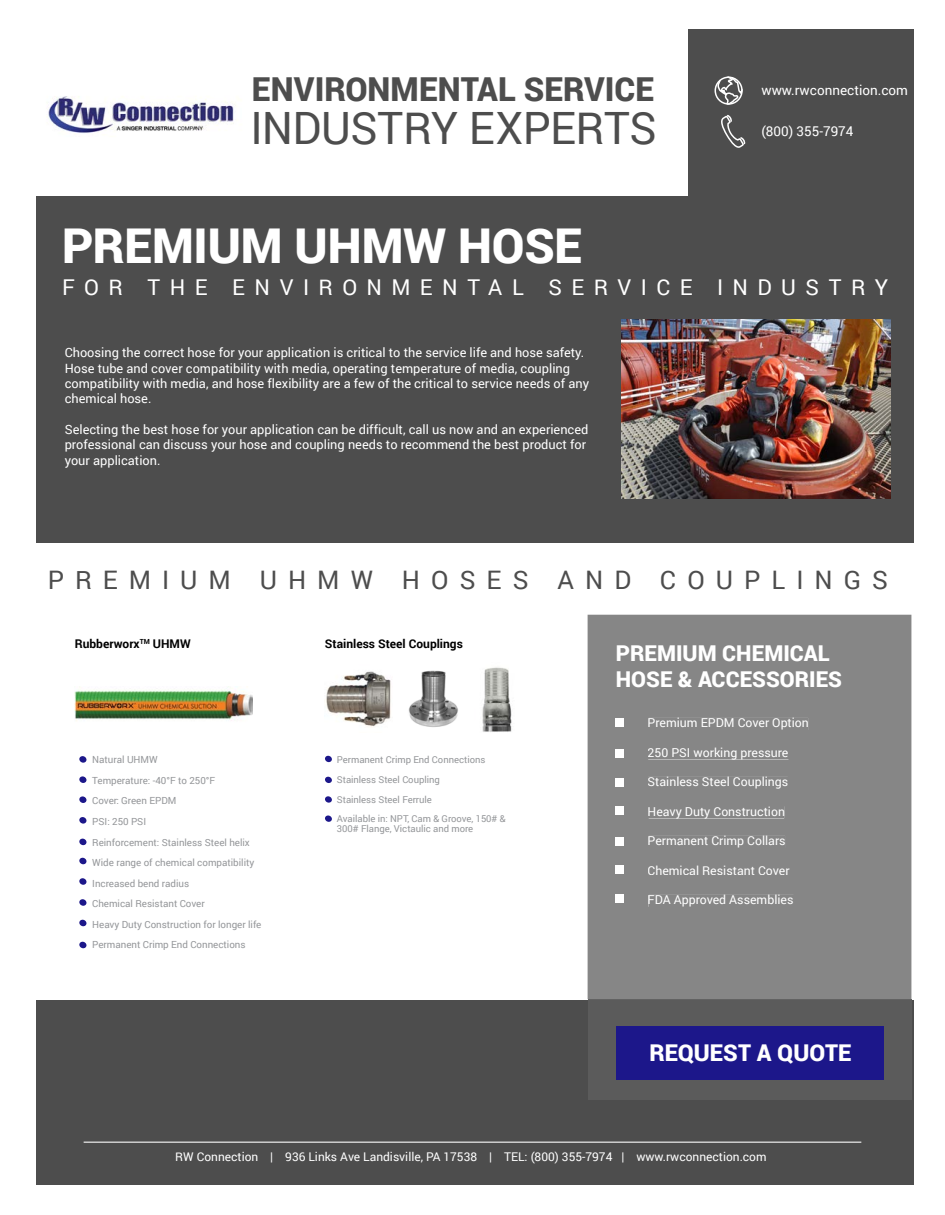
<style>
.page{position:relative;width:945px;height:1215px;background:#fff}
.page>*{position:absolute;margin:0;border:0;box-sizing:border-box;transform-origin:0 0}
.t1{font:900 48px "Roboto";letter-spacing:-.005em;color:#fff}
.t2{font:44.55px "Roboto";letter-spacing:-.01em;color:#4d4d4d}
.t3{font:900 33px "Roboto";letter-spacing:.005em;color:#4d4d4d}
.t4{font:25.5px "Roboto";letter-spacing:.435em;color:#4d4d4d}
.t5{font:900 23.1px "Roboto";color:#fff}
.t6{font:900 21.9px/26.2px "Roboto";color:#fff}
.t7{font:21.75px "Roboto";letter-spacing:.435em;color:#fff}
.t8{font:13.5px "Roboto";color:#fff}
.t9{font:12.75px/15.3px "Roboto";color:#fff}
.t10{font:12.3px "Roboto";color:#fff}
.t11{font:12px "Roboto";color:#fff}
.t12{font:700 12px "Roboto";color:#000}
.t13{font:9.75px/20.5px "Roboto";letter-spacing:-.005em;color:#95979a}
.t14{font:9.45px/20px "Roboto";letter-spacing:-.005em;color:#95979a}
</style>
<div class="page">
<div style="left:36px;top:30px;width:878px;height:1155px;background:#4d4d4d"></div>
<div style="left:13px;top:543px;width:913px;height:456px;background:#fff"></div>
<div style="left:715px;top:76px;width:28px;height:29px;border:2px solid #fff;border-radius:50%"></div>
<svg style="left:717px;top:76px;width:26px;height:29px"></svg>
<svg style="left:721px;top:114px;width:25px;height:34px"></svg>
<div style="left:27px;top:14px;width:661px;height:182px;background:#fff"></div>
<hr style="left:84px;top:1141px;width:777px;height:2px;background:#cfcfcf">
<div style="left:588px;top:999px;width:323px;height:101px;background:#5b5b5b"></div>
<div style="left:588px;top:615px;width:323px;height:384px;background:#868686"></div>
<div style="left:616px;top:1026px;width:267px;height:54px;background:#1c178a"></div>
<img style="left:621px;top:319px;width:269px;height:179px">
<div style="left:649px;top:718px;width:159px;height:12px;background:#868686"></div>
<div style="left:648px;top:747px;width:140px;height:12px;background:#868686"></div>
<div style="left:648px;top:777px;width:140px;height:12px;background:#868686"></div>
<div style="left:649px;top:806px;width:135px;height:12px;background:#868686"></div>
<div style="left:649px;top:836px;width:136px;height:12px;background:#868686"></div>
<div style="left:648px;top:865px;width:142px;height:10px;background:#868686"></div>
<div style="left:649px;top:895px;width:144px;height:12px;background:#868686"></div>
<div style="left:615px;top:719px;width:9px;height:8px;background:#fff"></div>
<div style="left:615px;top:749px;width:9px;height:8px;background:#fff"></div>
<div style="left:615px;top:779px;width:9px;height:8px;background:#fff"></div>
<div style="left:615px;top:807px;width:9px;height:8px;background:#fff"></div>
<div style="left:615px;top:837px;width:9px;height:9px;background:#fff"></div>
<div style="left:615px;top:865px;width:9px;height:9px;background:#fff"></div>
<div style="left:615px;top:895px;width:9px;height:8px;background:#fff"></div>
<div style="left:79px;top:756px;width:7px;height:7px;background:#1c178a;border-radius:50%"></div>
<div style="left:79px;top:776px;width:7px;height:7px;background:#1c178a;border-radius:50%"></div>
<div style="left:79px;top:796px;width:7px;height:7px;background:#1c178a;border-radius:50%"></div>
<div style="left:79px;top:817px;width:7px;height:7px;background:#1c178a;border-radius:50%"></div>
<div style="left:79px;top:838px;width:7px;height:7px;background:#1c178a;border-radius:50%"></div>
<div style="left:79px;top:858px;width:7px;height:6px;background:#1c178a;border-radius:50%"></div>
<div style="left:79px;top:878px;width:7px;height:7px;background:#1c178a;border-radius:50%"></div>
<div style="left:79px;top:899px;width:7px;height:7px;background:#1c178a;border-radius:50%"></div>
<div style="left:79px;top:920px;width:7px;height:6px;background:#1c178a;border-radius:50%"></div>
<div style="left:79px;top:942px;width:7px;height:6px;background:#1c178a;border-radius:50%"></div>
<img style="left:75px;top:686px;width:178px;height:35px">
<div style="left:325px;top:756px;width:7px;height:6px;background:#1c178a;border-radius:50%"></div>
<div style="left:325px;top:777px;width:7px;height:6px;background:#1c178a;border-radius:50%"></div>
<div style="left:325px;top:796px;width:7px;height:7px;background:#1c178a;border-radius:50%"></div>
<div style="left:325px;top:815px;width:7px;height:7px;background:#1c178a;border-radius:50%"></div>
<img style="left:326px;top:671px;width:65px;height:56px">
<img style="left:408px;top:670px;width:50px;height:57px">
<img style="left:482px;top:667px;width:30px;height:65px">
<img style="left:47px;top:96px;width:189px;height:37px">
<h3 class="t3" style="left:252px;top:65px;width:404px">ENVIRONMENTAL SERVICE</h3>
<h2 class="t2" style="left:250px;top:97px;width:408px">INDUSTRY EXPERTS</h2>
<p class="t8" style="left:761px;top:81px;width:148px">www.rwconnection.com</p>
<p class="t8" style="left:761px;top:122px;width:94px">(800) 355-7974</p>
<h1 class="t1" style="left:62px;top:212px;width:521px">PREMIUM UHMW HOSE</h1>
<h3 class="t7" style="left:62px;top:272px;width:827px">FOR THE ENVIRONMENTAL SERVICE INDUSTRY</h3>
<p class="t9" style="left:65px;top:345px;width:526px">Choosing the correct hose for your application is critical to the service life and hose safety.<br>Hose tube and cover compatibility with media, operating temperature of media, coupling compatibility with media, and hose flexibility are a few of the critical to service needs of any chemical hose.</p>
<p class="t9" style="left:65px;top:421px;width:525px">Selecting the best hose for your application can be difficult, call us now and an experienced professional can discuss your hose and coupling needs to recommend the best product for your application.</p>
<h3 class="t4" style="left:48px;top:562px;width:842px">PREMIUM UHMW HOSES AND COUPLINGS</h3>
<p class="t12" style="left:75px;top:635px;width:117px">Rubberworx<sup>TM</sup> UHMW</p>
<p class="t13" style="left:92px;top:749px;width:171px">Natural UHMW<br>Temperature: -40°F to 250°F<br>Cover: Green EPDM<br>PSI: 250 PSI<br>Reinforcement: Stainless Steel helix<br>Wide range of chemical compatibility<br>Increased bend radius<br>Chemical Resistant Cover<br>Heavy Duty Construction for longer life<br>Permanent Crimp End Connections</p>
<p class="t12" style="left:325px;top:635px;width:139px">Stainless Steel Couplings</p>
<p class="t14" style="left:337px;top:749px;width:170px">Permanent Crimp End Connections<br>Stainless Steel Coupling<br>Stainless Steel Ferrule<br>Available in: NPT, Cam &amp; Groove, 150# &amp;</p>
<p class="t14" style="left:337px;top:819px;width:138px">300# Flange, Victaulic and more</p>
<h3 class="t6" style="left:616px;top:639px;width:228px">PREMIUM CHEMICAL<br>HOSE &amp; ACCESSORIES</h3>
<p class="t10" style="left:648px;top:714px;width:163px">Premium EPDM Cover Option</p>
<p class="t10" style="left:648px;top:744px;width:142px">250 PSI working pressure</p>
<p class="t10" style="left:648px;top:773px;width:142px">Stainless Steel Couplings</p>
<p class="t10" style="left:648px;top:803px;width:139px">Heavy Duty Construction</p>
<p class="t10" style="left:648px;top:832px;width:140px">Permanent Crimp Collars</p>
<p class="t10" style="left:648px;top:862px;width:143px">Chemical Resistant Cover</p>
<p class="t10" style="left:648px;top:891px;width:147px">FDA Approved Assemblies</p>
<h3 class="t5" style="left:650px;top:1037px;width:203px">REQUEST A QUOTE</h3>
<p class="t11" style="left:175px;top:1148px;width:593px">RW Connection | 936 Links Ave Landisville, PA 17538 | TEL: (800) 355-7974 | www.rwconnection.com</p>
</div>
